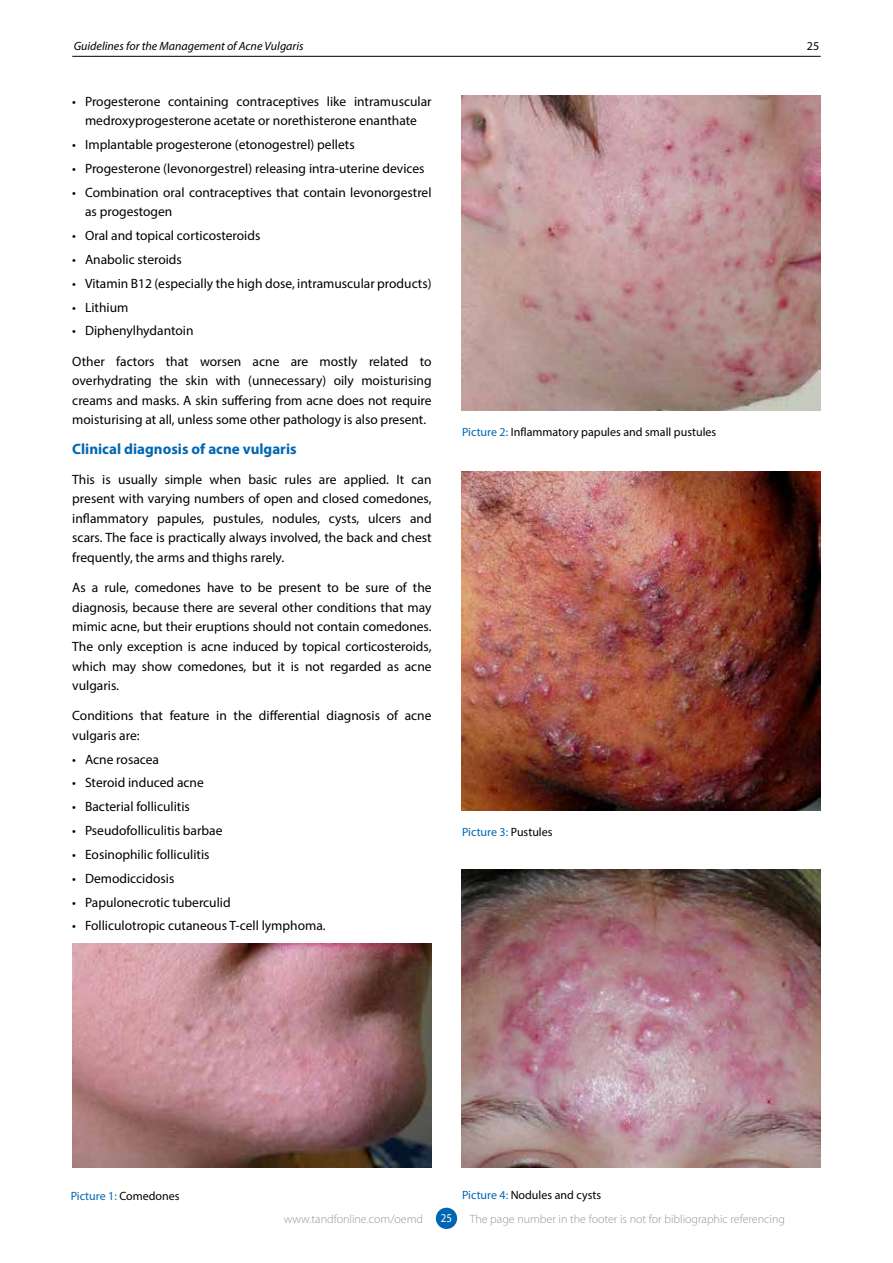
<style>
.page{position:relative;width:893px;height:1263px;background:#fff}
.page>*{position:absolute;margin:0;border:0;box-sizing:border-box;transform-origin:0 0}
.t1{font:700 15px "Myriad Pro";color:#0066b3}
.t2{font:13.5px/19.5px "Myriad Pro";color:#000;text-align:justify}
.t3{font:300 12px "Myriad Pro";color:#939598}
.t4{font:12px "Myriad Pro";color:#000}
.t5{font:italic 12px "Myriad Pro";color:#000}
.t6{font:12px "Myriad Pro";color:#0066b3}
.t7{font:12px "Myriad Pro";color:#fff;scale:.9 1}
.s1{color:#0066b3}
.s2{color:#000}
</style>
<div class="page">
<hr style="left:72px;top:56px;width:749px;height:1px;background:#000">
<div style="left:436px;top:1208px;width:21px;height:21px;background:#0066b3;border-radius:50%"></div>
<img style="left:72px;top:944px;width:360px;height:223px">
<img style="left:461px;top:96px;width:360px;height:315px">
<img style="left:461px;top:471px;width:360px;height:339px">
<img style="left:461px;top:870px;width:360px;height:297px">
<p class="t5" style="left:74px;top:38px;width:231px">Guidelines for the Management of Acne Vulgaris</p>
<p class="t4" style="left:807px;top:38px;width:14px">25</p>
<p class="t2" style="left:72px;top:91px;width:361px;text-align:center">• Progesterone containing contraceptives like intramuscular medroxyprogesterone acetate or norethisterone enanthate</p>
<p class="t2" style="left:72px;top:135px;width:284px">• Implantable progesterone (etonogestrel) pellets</p>
<p class="t2" style="left:72px;top:158px;width:354px">• Progesterone (levonorgestrel) releasing intra-uterine devices</p>
<p class="t2" style="left:85px;top:182px;width:348px;text-indent:-13px">• Combination oral contraceptives that contain levonorgestrel as progestogen</p>
<p class="t2" style="left:72px;top:226px;width:190px">• Oral and topical corticosteroids</p>
<p class="t2" style="left:72px;top:249px;width:111px">• Anabolic steroids</p>
<p class="t2" style="left:72px;top:273px;width:361px">• Vitamin B12 (especially the high dose, intramuscular products)</p>
<p class="t2" style="left:72px;top:297px;width:58px">• Lithium</p>
<p class="t2" style="left:72px;top:321px;width:123px">• Diphenylhydantoin</p>
<p class="t2" style="left:72px;top:351px;width:361px">Other factors that worsen acne are mostly related to overhydrating the skin with (unnecessary) oily moisturising creams and masks. A skin suffering from acne does not require moisturising at all, unless some other pathology is also present.</p>
<p class="t1" style="left:72px;top:439px;width:226px">Clinical diagnosis of acne vulgaris</p>
<p class="t2" style="left:72px;top:469px;width:361px">This is usually simple when basic rules are applied. It can present with varying numbers of open and closed comedones, inflammatory papules, pustules, nodules, cysts, ulcers and scars. The face is practically always involved, the back and chest frequently, the arms and thighs rarely.</p>
<p class="t2" style="left:72px;top:578px;width:361px">As a rule, comedones have to be present to be sure of the diagnosis, because there are several other conditions that may mimic acne, but their eruptions should not contain comedones.<br>The only exception is acne induced by topical corticosteroids, which may show comedones, but it is not regarded as acne vulgaris.</p>
<p class="t2" style="left:72px;top:706px;width:361px">Conditions that feature in the differential diagnosis of acne vulgaris are:</p>
<p class="t2" style="left:72px;top:749px;width:88px">• Acne rosacea</p>
<p class="t2" style="left:72px;top:773px;width:133px">• Steroid induced acne</p>
<p class="t2" style="left:72px;top:797px;width:119px">• Bacterial folliculitis</p>
<p class="t2" style="left:72px;top:820px;width:152px">• Pseudofolliculitis barbae</p>
<p class="t2" style="left:72px;top:844px;width:139px">• Eosinophilic folliculitis</p>
<p class="t2" style="left:72px;top:868px;width:104px">• Demodiccidosis</p>
<p class="t2" style="left:72px;top:892px;width:160px">• Papulonecrotic tuberculid</p>
<p class="t2" style="left:72px;top:916px;width:255px">• Folliculotropic cutaneous T-cell lymphoma.</p>
<p class="t4" style="left:462px;top:425px;width:256px"><span class="s1">Picture 2:</span> Inflammatory papules and small pustules</p>
<p class="t6" style="left:462px;top:824px;width:92px">Picture 3: <span class="s2">Pustules</span></p>
<p class="t6" style="left:71px;top:1188px;width:110px">Picture 1: <span class="s2">Comedones</span></p>
<p class="t4" style="left:462px;top:1187px;width:141px"><span class="s1">Picture 4:</span> Nodules and cysts</p>
<p class="t3" style="left:284px;top:1212px;width:141px">www.tandfonline.com/oemd</p>
<p class="t7" style="left:441px;top:1211px;width:14px">25</p>
<p class="t3" style="left:470px;top:1212px;width:317px">The page number in the footer is not for bibliographic referencing</p>
</div>
